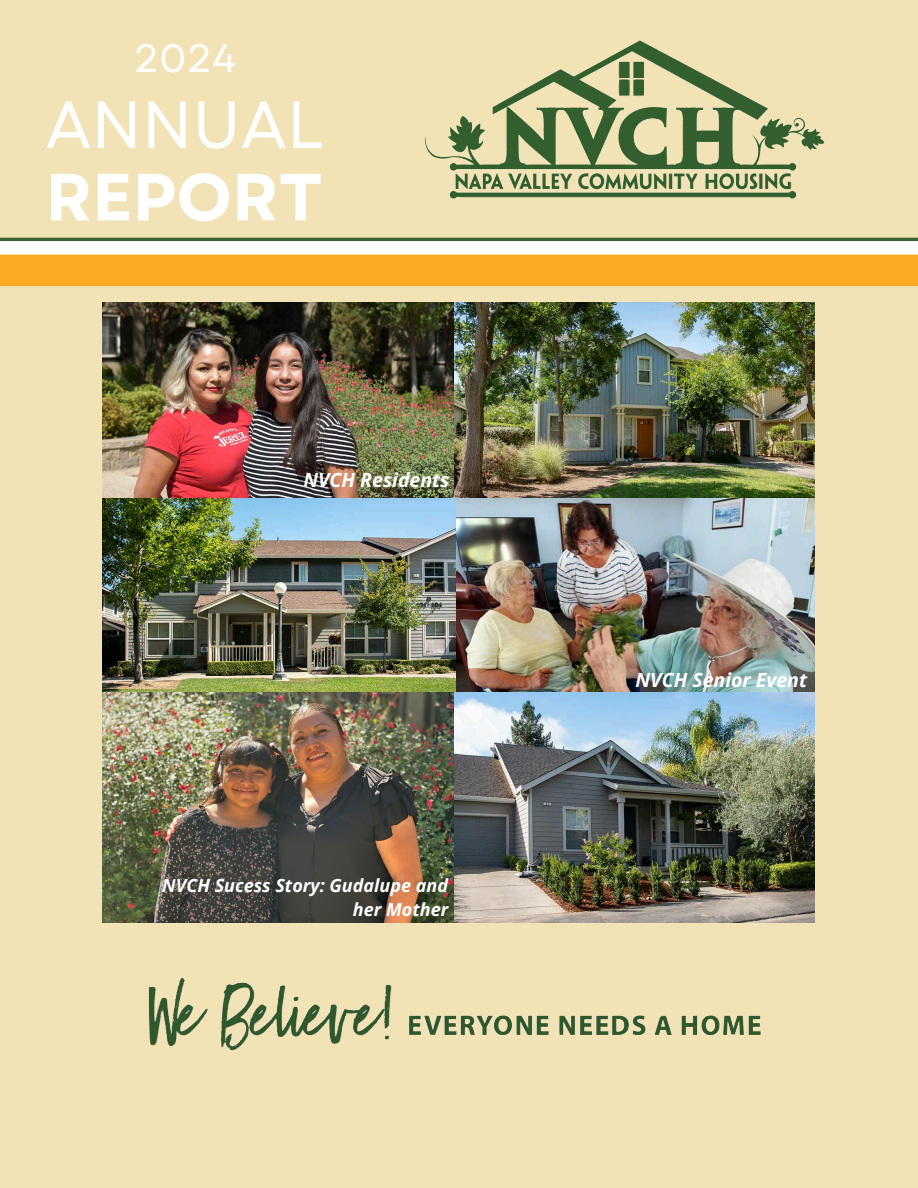
<style>
.page{position:relative;width:918px;height:1188px;background:#f2e3b6}
.page>*{position:absolute;margin:0;border:0;box-sizing:border-box;transform-origin:0 0}
.t1{font:66.45px/72.3px "Garet";color:#fff}
.t2{font:39.45px "Garet";color:#fff}
.t3{font:italic 700 19.5px "Open Sans";color:#fff}
.t4{font:italic 700 18px/24.8px "Open Sans";color:#fff;text-align:right}
.s1{font-weight:700}
</style>
<div class="page">
<img style="left:424px;top:40px;width:401px;height:159px">
<hr style="left:0;top:238px;width:918px;height:4px;background:#356430">
<div style="left:0;top:241px;width:918px;height:27px;background:#fff"></div>
<div style="left:0;top:255px;width:918px;height:31px;background:#fbaa23"></div>
<img style="left:103px;top:303px;width:712px;height:620px">
<img style="left:148px;top:977px;width:613px;height:74px">
<h1 class="t2" style="left:134px;top:30px;width:104px">2024</h1>
<h2 class="t1" style="left:45px;top:89px;width:280px">ANNUAL<br><span class="s1">REPORT</span></h2>
<p class="t3" style="left:303px;top:466px;width:148px">NVCH Residents</p>
<p class="t4" style="left:162px;top:872px;width:288px">NVCH Sucess Story: Gudalupe and her Mother</p>
<p class="t3" style="left:636px;top:667px;width:173px">NVCH Senior Event</p>
</div>
